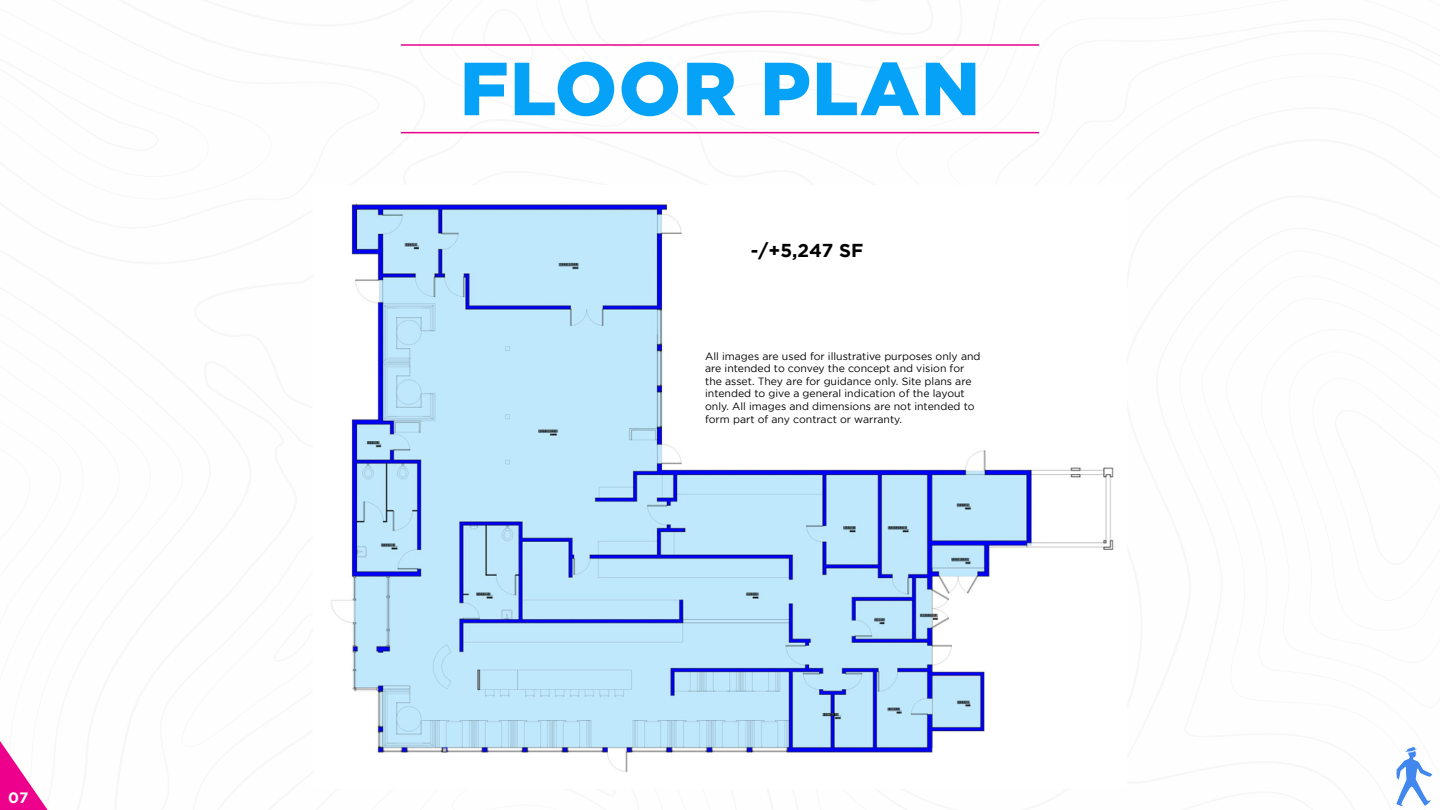
<style>
.page{position:relative;width:1440px;height:810px;background:#fff}
.page>*{position:absolute;margin:0;border:0;box-sizing:border-box;transform-origin:0 0}
.t1{font:900 75px "Gotham";letter-spacing:.02em;color:#05a2f7}
.t2{font:700 18.75px "Gotham";color:#000}
.t3{font:700 15px "Gotham";color:#fff}
.t4{font:10.5px/12.6px "Gotham";color:#000}
</style>
<div class="page">
<hr style="left:401px;top:44px;width:638px;height:2px;background:#ec008c">
<hr style="left:401px;top:132px;width:638px;height:1px;background:#ec008c">
<svg style="left:0;top:741px;width:48px;height:69px"></svg>
<svg style="left:1396px;top:746px;width:36px;height:61px"></svg>
<img style="left:331px;top:203px;width:783px;height:569px">
<div style="left:705px;top:352px;width:281px;height:83px;background:#fff"></div>
<h3 class="t3" style="left:8px;top:789px;width:22px">07</h3>
<h1 class="t1" style="left:460px;top:45px;width:521px">FLOOR PLAN</h1>
<h2 class="t2" style="left:750px;top:240px;width:114px">-/+5,247 SF</h2>
<p class="t4" style="left:705px;top:349px;width:277px">All images are used for illustrative purposes only and are intended to convey the concept and vision for the asset. They are for guidance only. Site plans are intended to give a general indication of the layout only. All images and dimensions are not intended to form part of any contract or warranty.</p>
</div>
